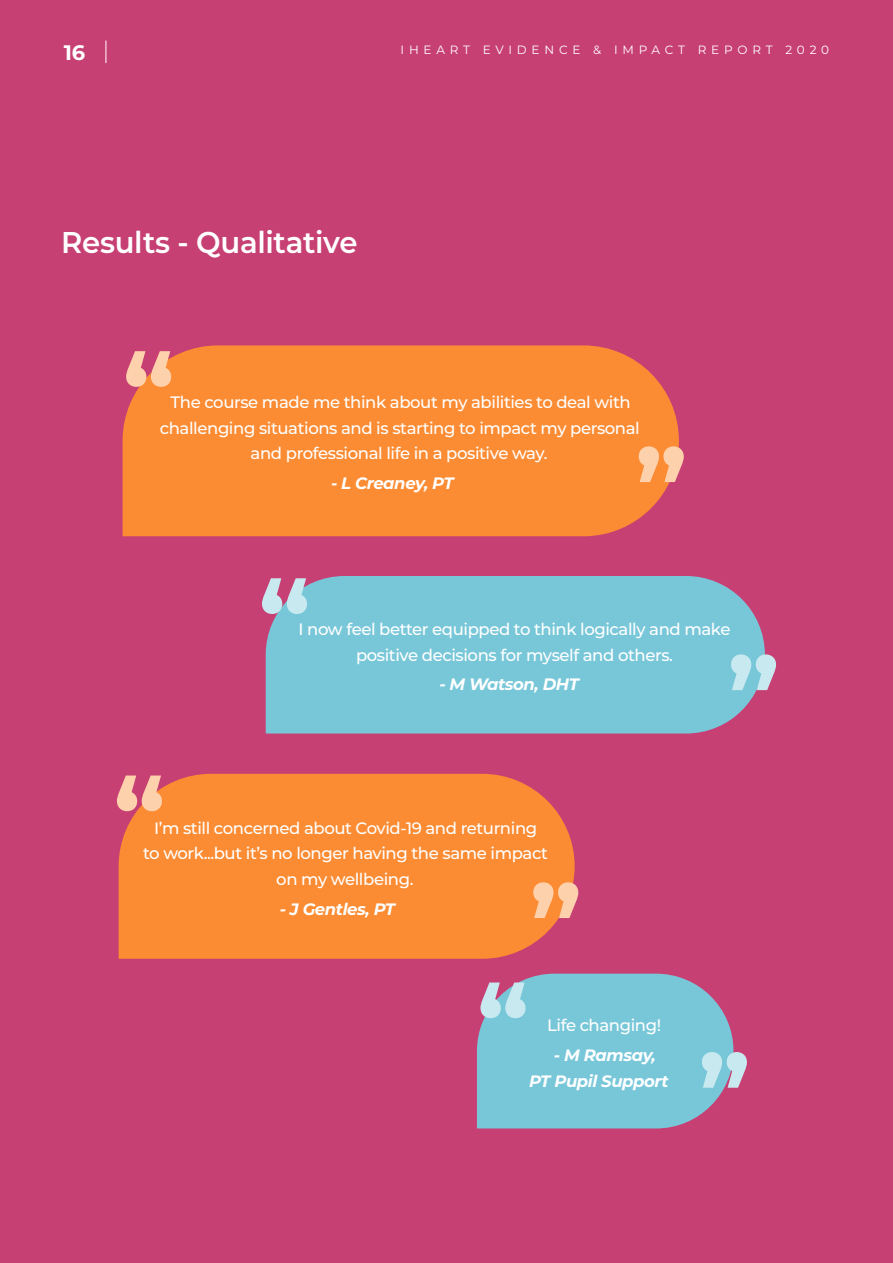
<style>
.page{position:relative;width:893px;height:1263px;background:#c74073}
.page>*{position:absolute;margin:0;border:0;box-sizing:border-box;transform-origin:0 0}
.t1{font:700 105px "Montserrat";color:#fed1ad}
.t2{font:700 105px "Montserrat";color:#c9e9f0}
.t3{font:600 30px "Montserrat";letter-spacing:-.01em;color:#fff}
.t4{font:700 21px "Montserrat";color:#fff}
.t5{font:500 16.5px/25.5px "Montserrat";letter-spacing:-.025em;color:#fff;text-align:center}
.t6{font:italic 700 16.5px/25.5px "Montserrat";letter-spacing:-.025em;color:#fff}
.t7{font:12px "Montserrat";letter-spacing:.4em;color:#fff}
</style>
<div class="page">
<svg style="left:106px;top:41px;width:1px;height:22px"></svg>
<div style="left:123px;top:345px;width:556px;height:191px;background:#fc8c33"></div>
<svg style="left:119px;top:774px;width:456px;height:185px;background:#f88737"></svg>
<div style="left:266px;top:576px;width:499px;height:157px;background:#78c7d9"></div>
<svg style="left:477px;top:974px;width:256px;height:154px;background:#7fbacf"></svg>
<p class="t4" style="left:64px;top:38px;width:23px">16</p>
<p class="t7" style="left:401px;top:41px;width:430px">IHEART EVIDENCE &amp; IMPACT REPORT 2020</p>
<p class="t3" style="left:61px;top:221px;width:298px">Results - Qualitative</p>
<p class="t1" style="left:123px;top:316px;width:54px">“</p>
<p class="t5" style="left:160px;top:389px;width:481px">The course made me think about my abilities to deal with challenging situations and is starting to impact my personal and professional life in a positive way.</p>
<p class="t6" style="left:331px;top:470px;width:124px">- L Creaney, PT</p>
<p class="t1" style="left:687px;top:517px;width:54px;rotate:-180deg">“</p>
<p class="t2" style="left:258px;top:543px;width:54px">“</p>
<p class="t1" style="left:113px;top:740px;width:54px">“</p>
<p class="t5" style="left:299px;top:616px;width:433px">I now feel better equipped to think logically and make positive decisions for myself and others.</p>
<p class="t6" style="left:439px;top:671px;width:141px">- M Watson, DHT</p>
<p class="t2" style="left:780px;top:725px;width:54px;rotate:-180deg">“</p>
<p class="t5" style="left:143px;top:815px;width:406px">I’m still concerned about Covid-19 and returning<br>to work...but it’s no longer having the same impact on my wellbeing.</p>
<p class="t6" style="left:280px;top:895px;width:117px">- J Gentles, PT</p>
<p class="t1" style="left:582px;top:953px;width:54px;rotate:-180deg">“</p>
<p class="t2" style="left:477px;top:947px;width:54px">“</p>
<p class="t5" style="left:547px;top:1012px;width:116px">Life changing!</p>
<p class="t6" style="left:529px;top:1042px;width:141px;text-indent:25px">- M Ramsay,<br>PT Pupil Support</p>
<p class="t2" style="left:750px;top:1123px;width:54px;rotate:-180deg">“</p>
</div>
